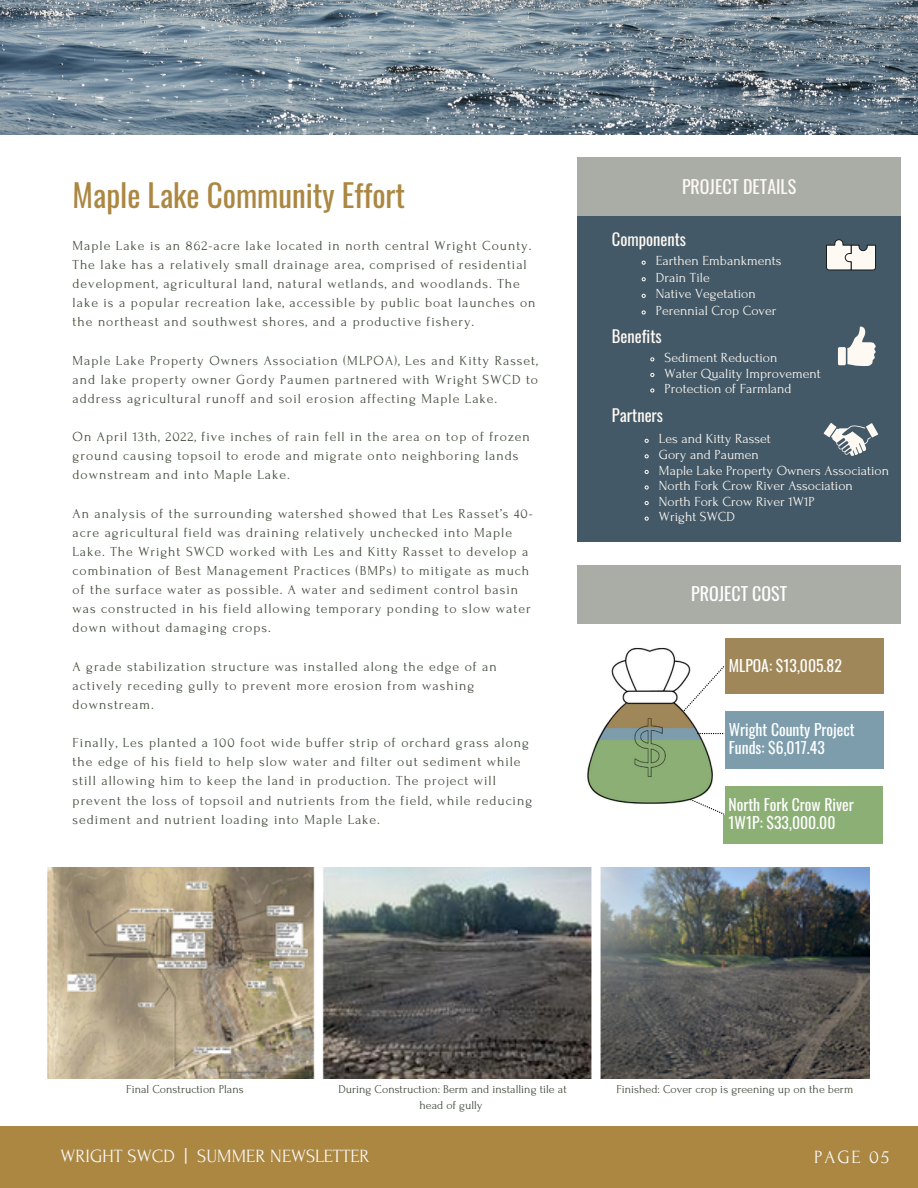
<style>
.page{position:relative;width:918px;height:1188px;background:#fff}
.page>*{position:absolute;margin:0;border:0;box-sizing:border-box;transform-origin:0 0}
.t1{font:31.2px "Oswald";color:#ab8742}
.t2{font:18.75px "Forum";color:#fafafa}
.t3{font:18.6px "Forum";letter-spacing:.1em;color:#fafafa}
.t4{font:18px "Oswald";color:#fff9f3}
.t5{font:18px "Oswald";color:#fff}
.t6{font:16.65px "Oswald";color:#fff9f3}
.t7{font:15.6px/18px "Oswald";color:#fff}
.t8{font:13.8px/19.2px "Forum";letter-spacing:.07em;color:#414b3b}
.t9{font:13.8px "Forum";color:#fff9f3}
.t10{font:12px/16px "Forum";color:#414b3b;text-align:center}
</style>
<div class="page">
<div style="left:577px;top:157px;width:324px;height:385px;background:#435967"></div>
<img style="left:0;top:0;width:918px;height:135px">
<img style="left:47px;top:867px;width:823px;height:212px">
<div style="left:0;top:1127px;width:918px;height:61px;background:#ab8742"></div>
<div style="left:577px;top:565px;width:324px;height:58px;background:#a9ada6"></div>
<div style="left:724px;top:786px;width:159px;height:57px;background:#8caf76"></div>
<div style="left:724px;top:711px;width:159px;height:57px;background:#7d9dad"></div>
<div style="left:724px;top:638px;width:159px;height:56px;background:#9f8759"></div>
<img style="left:587px;top:638px;width:138px;height:176px">
<svg style="left:690px;top:799px;width:34px;height:16px"></svg>
<svg style="left:684px;top:666px;width:40px;height:45px"></svg>
<svg style="left:697px;top:733px;width:28px;height:1px"></svg>
<div style="left:577px;top:157px;width:324px;height:58px;background:#a9ada6"></div>
<svg style="left:847px;top:326px;width:29px;height:40px"></svg>
<div style="left:838px;top:347px;width:8px;height:18px;background:#fff9f3;border-radius:2px"></div>
<svg style="left:826px;top:239px;width:50px;height:31px"></svg>
<svg style="left:824px;top:423px;width:54px;height:33px"></svg>
<svg style="left:641px;top:260px;width:5px;height:5px"></svg>
<svg style="left:641px;top:277px;width:5px;height:5px"></svg>
<svg style="left:641px;top:293px;width:5px;height:5px"></svg>
<svg style="left:641px;top:310px;width:5px;height:5px"></svg>
<svg style="left:650px;top:357px;width:5px;height:5px"></svg>
<svg style="left:650px;top:372px;width:5px;height:5px"></svg>
<svg style="left:650px;top:388px;width:5px;height:5px"></svg>
<svg style="left:644px;top:438px;width:5px;height:5px"></svg>
<svg style="left:644px;top:454px;width:5px;height:5px"></svg>
<svg style="left:644px;top:469px;width:5px;height:5px"></svg>
<svg style="left:644px;top:485px;width:5px;height:5px"></svg>
<svg style="left:644px;top:501px;width:5px;height:5px"></svg>
<svg style="left:644px;top:516px;width:5px;height:5px"></svg>
<p class="t1" style="left:73px;top:171px;width:334px">Maple Lake Community Effort</p>
<p class="t8" style="left:73px;top:236px;width:464px">Maple Lake is an 862-acre lake located in north central Wright County.<br>The lake has a relatively small drainage area, comprised of residential development, agricultural land, natural wetlands, and woodlands. The lake is a popular recreation lake, accessible by public boat launches on the northeast and southwest shores, and a productive fishery.</p>
<p class="t8" style="left:73px;top:351px;width:467px;text-align:justify">Maple Lake Property Owners Association (MLPOA), Les and Kitty Rasset, and lake property owner Gordy Paumen partnered with Wright SWCD to address agricultural runoff and soil erosion affecting Maple Lake.</p>
<p class="t8" style="left:73px;top:427px;width:459px">On April 13th, 2022, five inches of rain fell in the area on top of frozen ground causing topsoil to erode and migrate onto neighboring lands downstream and into Maple Lake.</p>
<p class="t8" style="left:73px;top:504px;width:462px">An analysis of the surrounding watershed showed that Les Rasset’s 40- acre agricultural field was draining relatively unchecked into Maple Lake. The Wright SWCD worked with Les and Kitty Rasset to develop a combination of Best Management Practices (BMPs) to mitigate as much of the surface water as possible. A water and sediment control basin was constructed in his field allowing temporary ponding to slow water down without damaging crops.</p>
<p class="t8" style="left:73px;top:657px;width:426px">A grade stabilization structure was installed along the edge of an actively receding gully to prevent more erosion from washing downstream.</p>
<p class="t8" style="left:73px;top:733px;width:461px">Finally, Les planted a 100 foot wide buffer strip of orchard grass along the edge of his field to help slow water and filter out sediment while still allowing him to keep the land in production. The project will prevent the loss of topsoil and nutrients from the field, while reducing sediment and nutrient loading into Maple Lake.</p>
<p class="t4" style="left:682px;top:173px;width:116px">PROJECT DETAILS</p>
<p class="t6" style="left:612px;top:226px;width:76px">Components</p>
<p class="t9" style="left:656px;top:253px;width:127px">Earthen Embankments</p>
<p class="t9" style="left:656px;top:270px;width:55px">Drain Tile</p>
<p class="t9" style="left:656px;top:287px;width:101px">Native Vegetation</p>
<p class="t9" style="left:656px;top:303px;width:122px">Perennial Crop Cover</p>
<p class="t9" style="left:665px;top:350px;width:114px">Sediment Reduction</p>
<p class="t9" style="left:665px;top:366px;width:158px">Water Quality Improvement</p>
<p class="t9" style="left:665px;top:381px;width:129px">Protection of Farmland</p>
<p class="t6" style="left:612px;top:323px;width:51px">Benefits</p>
<p class="t6" style="left:612px;top:402px;width:53px">Partners</p>
<p class="t9" style="left:659px;top:432px;width:113px">Les and Kitty Rasset</p>
<p class="t9" style="left:659px;top:447px;width:102px">Gory and Paumen</p>
<p class="t9" style="left:659px;top:463px;width:232px">Maple Lake Property Owners Association</p>
<p class="t9" style="left:659px;top:478px;width:196px">North Fork Crow River Association</p>
<p class="t9" style="left:659px;top:494px;width:157px">North Fork Crow River 1W1P</p>
<p class="t9" style="left:659px;top:509px;width:78px">Wright SWCD</p>
<p class="t5" style="left:691px;top:579px;width:98px">PROJECT COST</p>
<p class="t7" style="left:729px;top:656px;width:115px">MLPOA: $13,005.82</p>
<p class="t7" style="left:729px;top:720px;width:127px">Wright County Project<br>Funds: $6,017.43</p>
<p class="t7" style="left:728px;top:795px;width:127px">North Fork Crow River<br>1W1P: $33,000.00</p>
<p class="t10" style="left:126px;top:1082px;width:119px">Final Construction Plans</p>
<p class="t10" style="left:338px;top:1082px;width:230px">During Construction: Berm and installing tile at head of gully</p>
<p class="t10" style="left:616px;top:1082px;width:238px">Finished: Cover crop is greening up on the berm</p>
<p class="t2" style="left:60px;top:1146px;width:311px">WRIGHT SWCD | SUMMER NEWSLETTER</p>
<p class="t3" style="left:814px;top:1147px;width:76px">PAGE 05</p>
</div>
